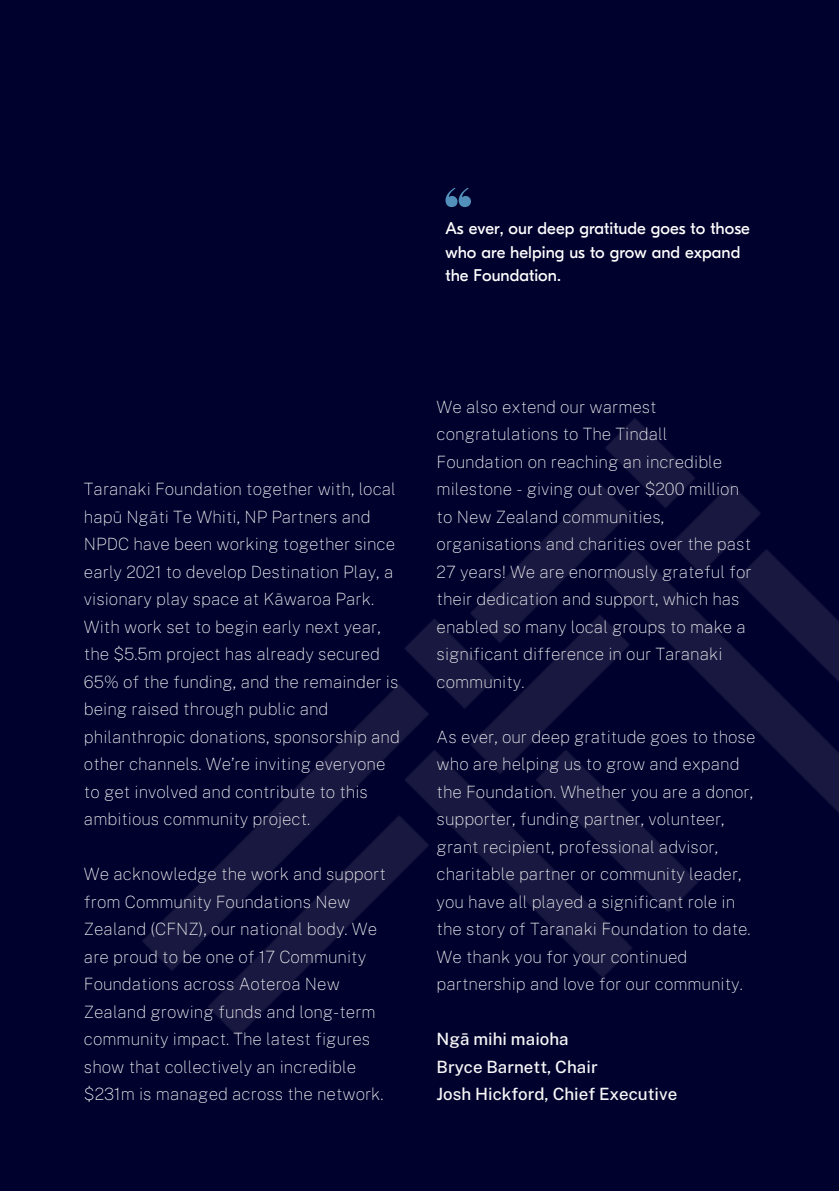
<style>
.page{position:relative;width:839px;height:1191px;background:#fff}
.page>*{position:absolute;margin:0;border:0;box-sizing:border-box;transform-origin:0 0}
.t1{font:100 17px/27.4px "Public Sans";color:#f6f6f6}
.t2{font:17px/23.2px "GT Eesti Display";color:#fff}
.t3{font:500 17px/27.4px "Public Sans";color:#f6f6f6}
</style>
<div class="page">
<div style="left:0;top:0;width:838px;height:1191px;background:#00012d"></div>
<img style="left:143px;top:187px;width:695px;height:849px">
<svg style="left:445px;top:188px;width:26px;height:19px"></svg>
<p class="t2" style="left:445px;top:217px;width:306px">As ever, our deep gratitude goes to those who are helping us to grow and expand the Foundation.</p>
<p class="t1" style="left:84px;top:476px;width:317px">Taranaki Foundation together with, local hapū Ngāti Te Whiti, NP Partners and NPDC have been working together since early 2021 to develop Destination Play, a visionary play space at Kāwaroa Park.<br>With work set to begin early next year, the $5.5m project has already secured 65% of the funding, and the remainder is being raised through public and philanthropic donations, sponsorship and other channels. We’re inviting everyone to get involved and contribute to this ambitious community project.</p>
<p class="t1" style="left:84px;top:860px;width:303px">We acknowledge the work and support from Community Foundations New Zealand (CFNZ), our national body. We are proud to be one of 17 Community Foundations across Aoteroa New Zealand growing funds and long-term community impact. The latest figures show that collectively an incredible $231m is managed across the network.</p>
<p class="t1" style="left:436px;top:393px;width:316px">We also extend our warmest congratulations to The Tindall Foundation on reaching an incredible milestone - giving out over $200 million to New Zealand communities, organisations and charities over the past 27 years! We are enormously grateful for their dedication and support, which has enabled so many local groups to make a significant difference in our Taranaki community.</p>
<p class="t1" style="left:436px;top:723px;width:320px">As ever, our deep gratitude goes to those who are helping us to grow and expand the Foundation. Whether you are a donor, supporter, funding partner, volunteer, grant recipient, professional advisor, charitable partner or community leader, you have all played a significant role in the story of Taranaki Foundation to date.<br>We thank you for your continued partnership and love for our community.</p>
<p class="t3" style="left:436px;top:1025px;width:242px">Ngā mihi maioha<br>Bryce Barnett, Chair<br>Josh Hickford, Chief Executive</p>
</div>
